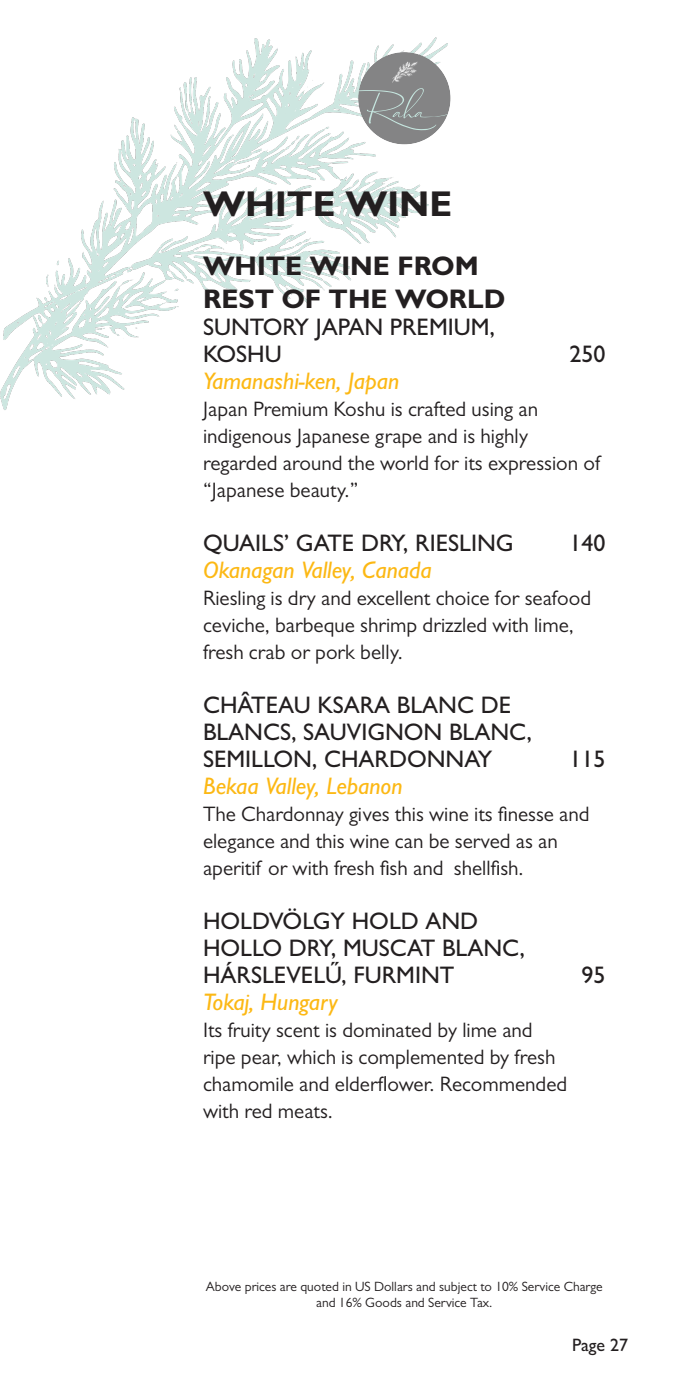
<style>
.page{position:relative;width:681px;height:1382px;background:#fff}
.page>*{position:absolute;margin:0;border:0;box-sizing:border-box;transform-origin:0 0}
.t1{font:700 36px "Gill Sans";color:#231f20}
.t2{font:700 27px "Gill Sans";color:#231f20}
.t3{font:500 24px "Gill Sans";color:#231f20}
.t4{font:italic 500 24px "Gill Sans";color:#fcb814}
.t5{font:21px/27px "Gill Sans";color:#231f20}
.t6{font:500 18px "Gill Sans";color:#231f20}
.t7{font:13.5px/16.2px "Gill Sans";color:#231f20;text-align:center}
</style>
<div class="page">
<img style="left:0;top:37px;width:447px;height:373px">
<div style="left:358px;top:52px;width:92px;height:92px;background:#848485;border-radius:50%"></div>
<svg style="left:358px;top:62px;width:92px;height:68px"></svg>
<p class="t1" style="left:203px;top:181px;width:251px">WHITE WINE</p>
<p class="t2" style="left:203px;top:249px;width:277px">WHITE WINE FROM</p>
<p class="t2" style="left:203px;top:282px;width:304px">REST OF THE WORLD</p>
<p class="t3" style="left:203px;top:312px;width:293px">SUNTORY JAPAN PREMIUM,</p>
<p class="t3" style="left:203px;top:339px;width:80px">KOSHU</p>
<p class="t3" style="left:569px;top:339px;width:37px">250</p>
<p class="t4" style="left:203px;top:366px;width:198px">Yamanashi-ken, Japan</p>
<p class="t5" style="left:203px;top:395px;width:398px">Japan Premium Koshu is crafted using an indigenous Japanese grape and is highly regarded around the world for its expression of “Japanese beauty.”</p>
<p class="t3" style="left:203px;top:528px;width:312px">QUAILS’ GATE DRY, RIESLING</p>
<p class="t3" style="left:569px;top:528px;width:37px">140</p>
<p class="t4" style="left:203px;top:555px;width:230px">Okanagan Valley, Canada</p>
<p class="t5" style="left:203px;top:584px;width:389px">Riesling is dry and excellent choice for seafood ceviche, barbeque shrimp drizzled with lime, fresh crab or pork belly.</p>
<p class="t3" style="left:203px;top:690px;width:309px">CHÂTEAU KSARA BLANC DE</p>
<p class="t3" style="left:203px;top:717px;width:330px">BLANCS, SAUVIGNON BLANC,</p>
<p class="t3" style="left:203px;top:744px;width:290px">SEMILLON, CHARDONNAY</p>
<p class="t3" style="left:569px;top:744px;width:37px">115</p>
<p class="t4" style="left:203px;top:771px;width:201px">Bekaa Valley, Lebanon</p>
<p class="t5" style="left:203px;top:800px;width:388px">The Chardonnay gives this wine its finesse and elegance and this wine can be served as an aperitif or with fresh fish and shellfish.</p>
<p class="t3" style="left:203px;top:906px;width:277px">HOLDVÖLGY HOLD AND</p>
<p class="t3" style="left:203px;top:933px;width:323px">HOLLO DRY, MUSCAT BLANC,</p>
<p class="t3" style="left:203px;top:960px;width:253px">HÁRSLEVELŰ, FURMINT</p>
<p class="t3" style="left:581px;top:960px;width:25px">95</p>
<p class="t4" style="left:203px;top:987px;width:136px">Tokaj, Hungary</p>
<p class="t5" style="left:203px;top:1016px;width:365px">Its fruity scent is dominated by lime and ripe pear, which is complemented by fresh chamomile and elderflower. Recommended with red meats.</p>
<p class="t7" style="left:206px;top:1278px;width:398px">Above prices are quoted in US Dollars and subject to 10% Service Charge and 16% Goods and Service Tax.</p>
<p class="t6" style="left:571px;top:1334px;width:58px">Page 27</p>
</div>
